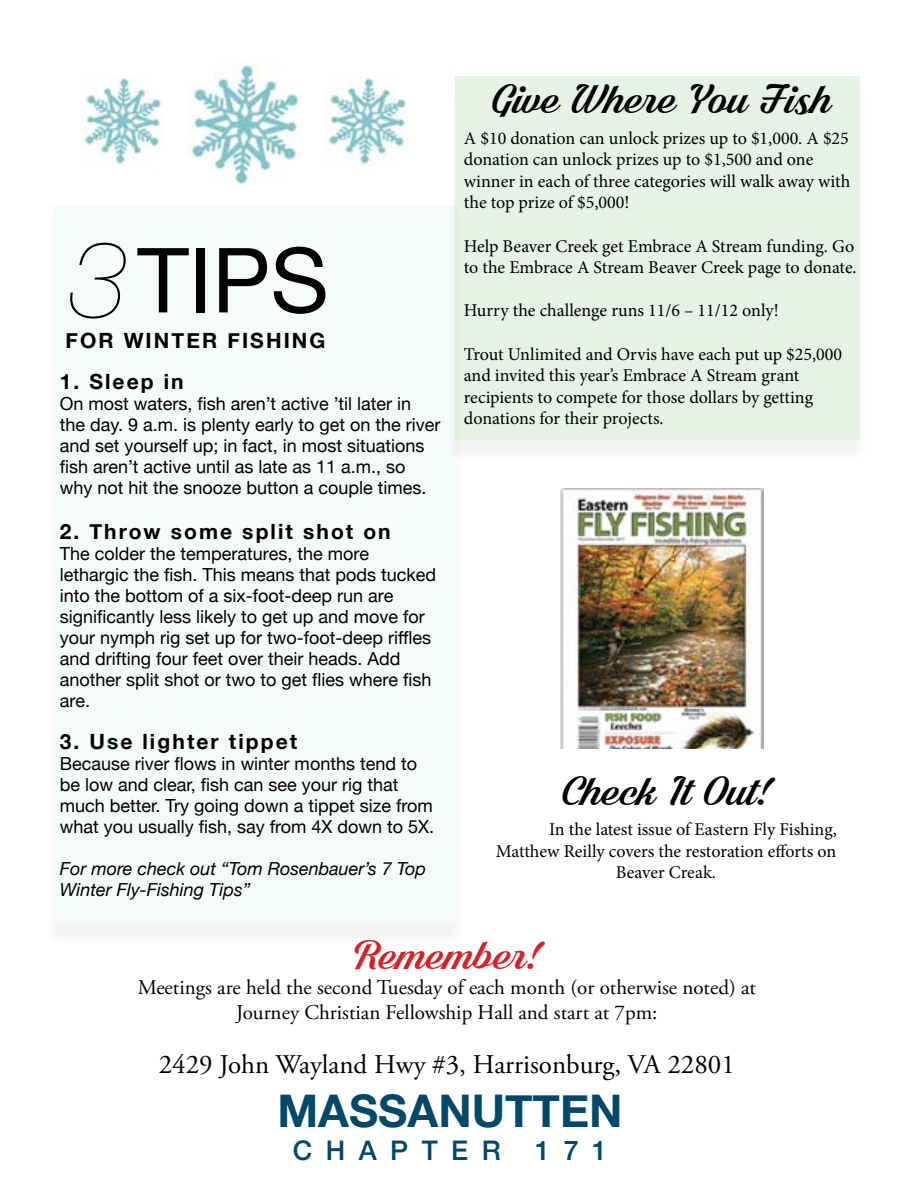
<style>
.page{position:relative;width:918px;height:1188px;background:#fff}
.page>*{position:absolute;margin:0;border:0;box-sizing:border-box;transform-origin:0 0}
.t1{font:italic 200 108px "Helvetica Neue";color:#000}
.t2{font:90px "Helvetica Neue";color:#000}
.t3{font:45px "Shaded Larch PERSONALUSEONLY";color:#000}
.t4{font:700 45px "Helvetica Neue";color:#004867}
.t5{font:45px "Shaded Larch PERSONALUSEONLY";color:#d2232a}
.t6{font:27px "Adobe Garamond Pro";color:#000}
.t7{font:500 27px "Helvetica Neue";letter-spacing:.5em;color:#004867}
.t8{font:21px/25.2px "Adobe Garamond Pro";color:#000;text-align:center}
.t9{font:700 21px "Helvetica Neue";letter-spacing:.1em;color:#000}
.t10{font:18px/21px "Helvetica Neue";color:#000}
.t11{font:18px/21.6px "Minion Pro";color:#000}
.t12{font:italic 18px/21px "Helvetica Neue";color:#000}
</style>
<div class="page">
<div style="left:45px;top:213px;width:421px;height:735px;background:#fbfbfb"></div>
<div style="left:52px;top:206px;width:405px;height:719px;background:#f6faf9"></div>
<img style="left:560px;top:488px;width:203px;height:261px">
<div style="left:448px;top:83px;width:421px;height:380px;background:#f8f9f8"></div>
<div style="left:455px;top:76px;width:405px;height:364px;background:#e4f3e6"></div>
<img style="left:82px;top:77px;width:82px;height:90px">
<img style="left:326px;top:77px;width:82px;height:90px">
<img style="left:187px;top:63px;width:113px;height:121px">
<h1 class="t1" style="left:69px;top:194px;width:62px">3</h1>
<p class="t9" style="left:66px;top:324px;width:262px">FOR WINTER FISHING</p>
<h2 class="t2" style="left:137px;top:215px;width:193px">TIPS</h2>
<p class="t9" style="left:60px;top:365px;width:126px">1. Sleep in</p>
<p class="t10" style="left:60px;top:394px;width:382px">On most waters, fish aren’t active ’til later in the day. 9 a.m. is plenty early to get on the river and set yourself up; in fact, in most situations fish aren’t active until as late as 11 a.m., so why not hit the snooze button a couple times.</p>
<p class="t9" style="left:60px;top:515px;width:333px">2. Throw some split shot on</p>
<p class="t10" style="left:60px;top:544px;width:378px">The colder the temperatures, the more lethargic the fish. This means that pods tucked into the bottom of a six-foot-deep run are significantly less likely to get up and move for your nymph rig set up for two-foot-deep riffles and drifting four feet over their heads. Add another split shot or two to get flies where fish are.</p>
<p class="t9" style="left:60px;top:725px;width:239px">3. Use lighter tippet</p>
<p class="t10" style="left:60px;top:754px;width:376px">Because river flows in winter months tend to be low and clear, fish can see your rig that much better. Try going down a tippet size from what you usually fish, say from 4X down to 5X.</p>
<p class="t12" style="left:60px;top:859px;width:368px">For more check out “Tom Rosenbauer’s 7 Top<br>Winter Fly-Fishing Tips”</p>
<h3 class="t3" style="left:492px;top:73px;width:341px">Give Where You Fish</h3>
<p class="t11" style="left:464px;top:127px;width:388px">A $10 donation can unlock prizes up to $1,000. A $25 donation can unlock prizes up to $1,500 and one winner in each of three categories will walk away with the top prize of $5,000!</p>
<p class="t11" style="left:464px;top:235px;width:394px">Help Beaver Creek get Embrace A Stream funding. Go to the Embrace A Stream Beaver Creek page to donate.</p>
<p class="t11" style="left:464px;top:300px;width:316px">Hurry the challenge runs 11/6 – 11/12 only!</p>
<p class="t11" style="left:464px;top:343px;width:380px">Trout Unlimited and Orvis have each put up $25,000 and invited this year’s Embrace A Stream grant recipients to compete for those dollars by getting donations for their projects.</p>
<h3 class="t3" style="left:562px;top:765px;width:210px">Check It Out!</h3>
<p class="t11" style="left:549px;top:819px;width:289px">In the latest issue of Eastern Fly Fishing,</p>
<p class="t11" style="left:496px;top:840px;width:342px">Matthew Reilly covers the restoration efforts on</p>
<p class="t11" style="left:616px;top:862px;width:102px">Beaver Creak.</p>
<h3 class="t5" style="left:354px;top:929px;width:187px">Remember!</h3>
<p class="t8" style="left:138px;top:976px;width:620px">Meetings are held the second Tuesday of each month (or otherwise noted) at<br>Journey Christian Fellowship Hall and start at 7pm:</p>
<h3 class="t6" style="left:159px;top:1049px;width:578px">2429 John Wayland Hwy #3, Harrisonburg, VA 22801</h3>
<h3 class="t4" style="left:277px;top:1076px;width:347px">MASSANUTTEN</h3>
<h3 class="t7" style="left:293px;top:1128px;width:210px">CHAPTER</h3>
<h3 class="t7" style="left:535px;top:1128px;width:74px">171</h3>
</div>
